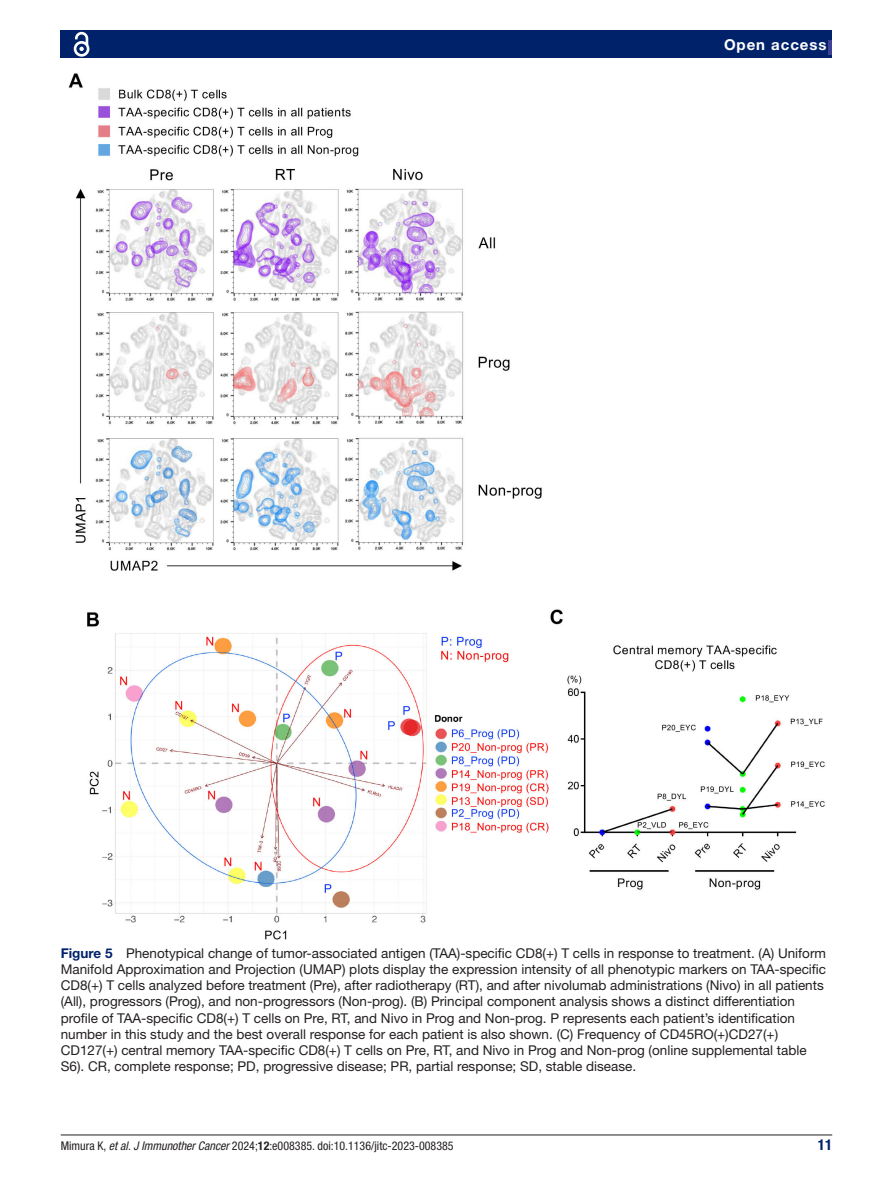
<style>
.page{position:relative;width:893px;height:1191px;background:#fff}
.page>*{position:absolute;margin:0;border:0;box-sizing:border-box;transform-origin:0 0}
.t1{font:700 15px "Helvetica Neue LT Std";letter-spacing:.065em;color:#fff}
.t2{font:700 condensed 15px "Helvetica Neue LT Std";color:#00226b}
.t3{font:13.5px/16.2px "Helvetica Neue LT Std";color:#231f20}
.t4{font:condensed 12px "Helvetica Neue LT Std";color:#231f20}
.s1{font-weight:700;color:#00226b}
.s2{font-style:italic}
.s3{font-weight:700}
</style>
<div class="page">
<hr style="left:61px;top:1134px;width:771px;height:1px;background:#231f20">
<div style="left:61px;top:31px;width:771px;height:27px;background:#00226b"></div>
<hr style="left:828px;top:40px;width:4px;height:15px;background:#414099">
<svg style="left:73px;top:31px;width:17px;height:26px"></svg>
<img style="left:68px;top:73px;width:757px;height:867px">
<p class="t1" style="left:724px;top:35px;width:104px">Open access</p>
<p class="t3" style="left:61px;top:944px;width:767px"><span class="s1">Figure 5</span> Phenotypical change of tumor-associated antigen (TAA)-specific CD8(+) T cells in response to treatment. (A) Uniform Manifold Approximation and Projection (UMAP) plots display the expression intensity of all phenotypic markers on TAA-specific CD8(+) T cells analyzed before treatment (Pre), after radiotherapy (RT), and after nivolumab administrations (Nivo) in all patients (All), progressors (Prog), and non-progressors (Non-prog). (B) Principal component analysis shows a distinct differentiation profile of TAA-specific CD8(+) T cells on Pre, RT, and Nivo in Prog and Non-prog. P represents each patient’s identification number in this study and the best overall response for each patient is also shown. (C) Frequency of CD45RO(+)CD27(+)<br>CD127(+) central memory TAA-specific CD8(+) T cells on Pre, RT, and Nivo in Prog and Non-prog (online supplemental table S6). CR, complete response; PD, progressive disease; PR, partial response; SD, stable disease.</p>
<p class="t4" style="left:61px;top:1138px;width:394px">Mimura K, <span class="s2">et al</span>. <span class="s2">J Immunother Cancer</span> 2024;<span class="s3">12</span>:e008385. doi:10.1136/jitc-2023-008385</p>
<p class="t2" style="left:818px;top:1135px;width:16px">11</p>
</div>
